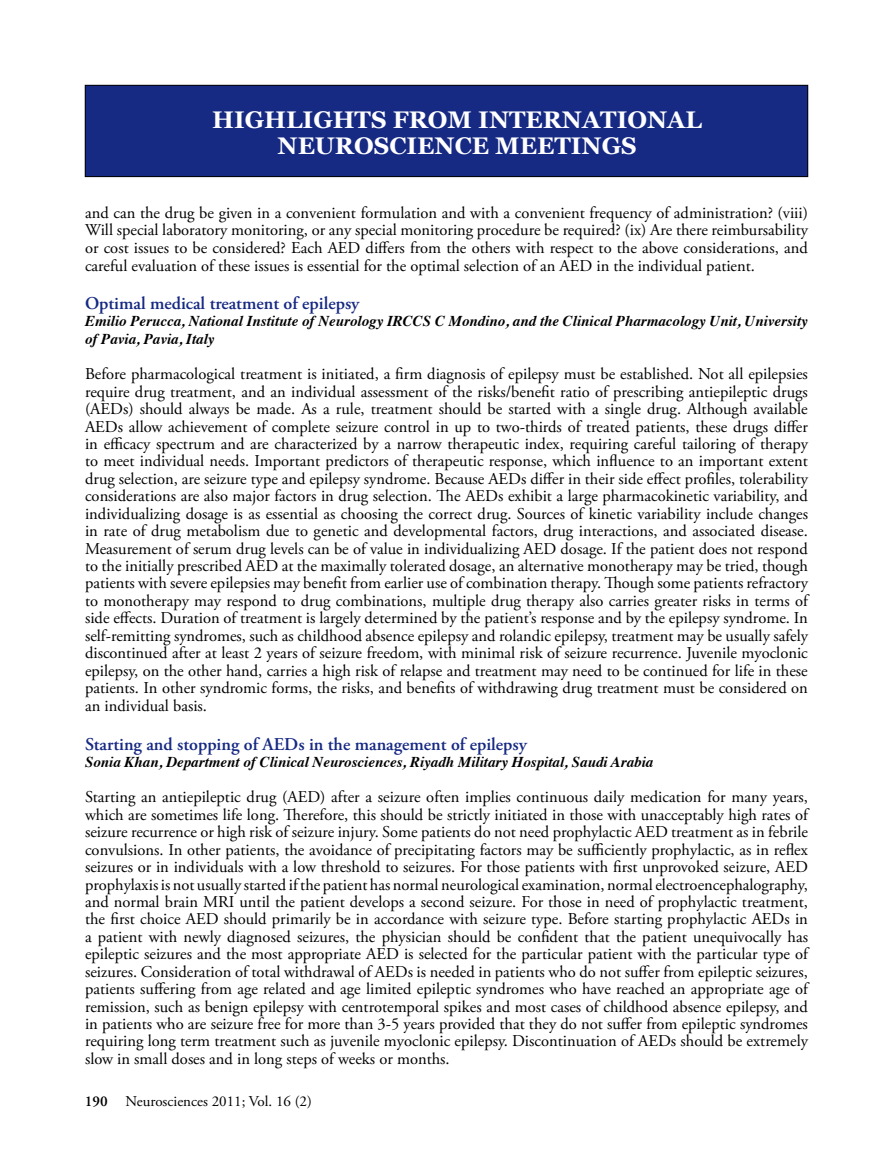
<style>
.page{position:relative;width:893px;height:1149px;background:#fff}
.page>*{position:absolute;margin:0;border:0;box-sizing:border-box;transform-origin:0 0}
.t1{font:700 24px/25.5px "Georgia";color:#fff;text-align:center}
.t2{font:600 18px "Adobe Garamond Pro";color:#162983}
.t3{font:16.5px/17.4px "Adobe Garamond Pro";color:#000;text-align:justify}
.t4{font:italic 700 15px/18.1px "Times";color:#000}
.t5{font:15px "Adobe Garamond Pro";color:#000}
.s1{font-weight:600}
</style>
<div class="page">
<div style="left:85px;top:85px;width:723px;height:91px;background:#162983"></div>
<div style="left:85px;top:85px;width:723px;height:92px;border:1px solid #000"></div>
<h1 class="t1" style="left:212px;top:107px;width:491px">HIGHLIGHTS FROM INTERNATIONAL<br>NEUROSCIENCE MEETINGS</h1>
<p class="t3" style="left:85px;top:204px;width:724px">and can the drug be given in a convenient formulation and with a convenient frequency of administration? (viii)<br>Will special laboratory monitoring, or any special monitoring procedure be required? (ix) Are there reimbursability or cost issues to be considered? Each AED differs from the others with respect to the above considerations, and careful evaluation of these issues is essential for the optimal selection of an AED in the individual patient.</p>
<p class="t2" style="left:85px;top:293px;width:276px">Optimal medical treatment of epilepsy</p>
<p class="t4" style="left:85px;top:310px;width:724px">Emilio Perucca, National Institute of Neurology IRCCS C Mondino, and the Clinical Pharmacology Unit, University of Pavia, Pavia, Italy</p>
<p class="t3" style="left:85px;top:366px;width:724px">Before pharmacological treatment is initiated, a firm diagnosis of epilepsy must be established. Not all epilepsies require drug treatment, and an individual assessment of the risks/benefit ratio of prescribing antiepileptic drugs (AEDs) should always be made. As a rule, treatment should be started with a single drug. Although available AEDs allow achievement of complete seizure control in up to two-thirds of treated patients, these drugs differ in efficacy spectrum and are characterized by a narrow therapeutic index, requiring careful tailoring of therapy to meet individual needs. Important predictors of therapeutic response, which influence to an important extent drug selection, are seizure type and epilepsy syndrome. Because AEDs differ in their side effect profiles, tolerability considerations are also major factors in drug selection. The AEDs exhibit a large pharmacokinetic variability, and individualizing dosage is as essential as choosing the correct drug. Sources of kinetic variability include changes in rate of drug metabolism due to genetic and developmental factors, drug interactions, and associated disease.<br>Measurement of serum drug levels can be of value in individualizing AED dosage. If the patient does not respond to the initially prescribed AED at the maximally tolerated dosage, an alternative monotherapy may be tried, though patients with severe epilepsies may benefit from earlier use of combination therapy. Though some patients refractory to monotherapy may respond to drug combinations, multiple drug therapy also carries greater risks in terms of side effects. Duration of treatment is largely determined by the patient’s response and by the epilepsy syndrome. In self-remitting syndromes, such as childhood absence epilepsy and rolandic epilepsy, treatment may be usually safely discontinued after at least 2 years of seizure freedom, with minimal risk of seizure recurrence. Juvenile myoclonic epilepsy, on the other hand, carries a high risk of relapse and treatment may need to be continued for life in these patients. In other syndromic forms, the risks, and benefits of withdrawing drug treatment must be considered on an individual basis.</p>
<p class="t2" style="left:85px;top:733px;width:443px">Starting and stopping of AEDs in the management of epilepsy</p>
<p class="t4" style="left:85px;top:751px;width:570px">Sonia Khan, Department of Clinical Neurosciences, Riyadh Military Hospital, Saudi Arabia</p>
<p class="t3" style="left:85px;top:788px;width:724px">Starting an antiepileptic drug (AED) after a seizure often implies continuous daily medication for many years, which are sometimes life long. Therefore, this should be strictly initiated in those with unacceptably high rates of seizure recurrence or high risk of seizure injury. Some patients do not need prophylactic AED treatment as in febrile convulsions. In other patients, the avoidance of precipitating factors may be sufficiently prophylactic, as in reflex seizures or in individuals with a low threshold to seizures. For those patients with first unprovoked seizure, AED prophylaxis is not usually started if the patient has normal neurological examination, normal electroencephalography, and normal brain MRI until the patient develops a second seizure. For those in need of prophylactic treatment, the first choice AED should primarily be in accordance with seizure type. Before starting prophylactic AEDs in a patient with newly diagnosed seizures, the physician should be confident that the patient unequivocally has epileptic seizures and the most appropriate AED is selected for the particular patient with the particular type of seizures. Consideration of total withdrawal of AEDs is needed in patients who do not suffer from epileptic seizures, patients suffering from age related and age limited epileptic syndromes who have reached an appropriate age of remission, such as benign epilepsy with centrotemporal spikes and most cases of childhood absence epilepsy, and in patients who are seizure free for more than 3-5 years provided that they do not suffer from epileptic syndromes requiring long term treatment such as juvenile myoclonic epilepsy. Discontinuation of AEDs should be extremely slow in small doses and in long steps of weeks or months.</p>
<p class="t5" style="left:85px;top:1091px;width:229px"><span class="s1">190</span> Neurosciences 2011; Vol. 16 (2)</p>
</div>
